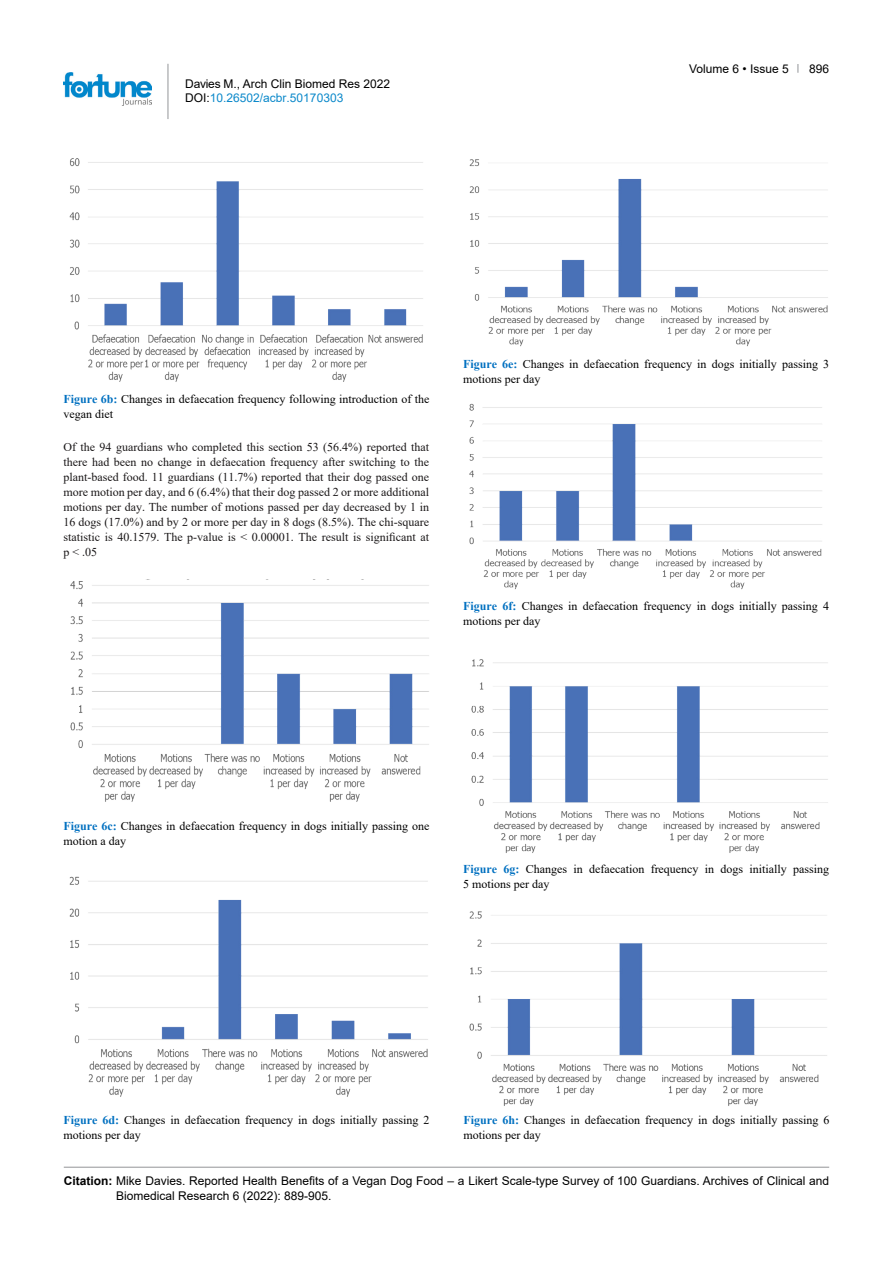
<style>
.page{position:relative;width:893px;height:1263px;background:#fff}
.page>*{position:absolute;margin:0;border:0;box-sizing:border-box;transform-origin:0 0}
.t1{font:12px/15px "Times New Roman";color:#000}
.t2{font:12px/15px "Times New Roman";color:#1a1718;text-align:justify}
.t3{font:12px/14.4px "Arial";color:#000}
.s1{color:#0a88ca}
.s2{font-weight:700;color:#0070c0}
.s3{font-weight:700}
</style>
<div class="page">
<hr style="left:168px;top:64px;width:1px;height:55px;background:#939598">
<img style="left:64px;top:72px;width:88px;height:33px">
<hr style="left:64px;top:1167px;width:765px;height:1px;background:#939598">
<img style="left:69px;top:158px;width:354px;height:224px">
<img style="left:469px;top:159px;width:359px;height:188px">
<div style="left:499px;top:152px;width:289px;height:9px;background:#fff"></div>
<img style="left:469px;top:403px;width:353px;height:187px">
<img style="left:471px;top:659px;width:357px;height:194px">
<div style="left:512px;top:648px;width:277px;height:13px;background:#fff"></div>
<img style="left:70px;top:581px;width:359px;height:221px">
<img style="left:69px;top:876px;width:359px;height:221px">
<div style="left:133px;top:873px;width:249px;height:6px;background:#fff"></div>
<img style="left:469px;top:911px;width:358px;height:195px">
<div style="left:497px;top:907px;width:296px;height:5px;background:#fff"></div>
<p class="t3" style="left:185px;top:76px;width:206px">Davies M., Arch Clin Biomed Res 2022<br>DOI:<span class="s1">10.26502/acbr.50170303</span></p>
<p class="t3" style="left:689px;top:61px;width:101px">Volume 6 • Issue 5</p>
<p class="t3" style="left:809px;top:61px;width:22px">896</p>
<p class="t1" style="left:63px;top:391px;width:368px"><span class="s2">Figure 6b:</span> Changes in defaecation frequency following introduction of the vegan diet</p>
<p class="t2" style="left:63px;top:439px;width:367px">Of the 94 guardians who completed this section 53 (56.4%) reported that there had been no change in defaecation frequency after switching to the plant-based food. 11 guardians (11.7%) reported that their dog passed one more motion per day, and 6 (6.4%) that their dog passed 2 or more additional motions per day. The number of motions passed per day decreased by 1 in 16 dogs (17.0%) and by 2 or more per day in 8 dogs (8.5%). The chi-square statistic is 40.1579. The p-value is &lt; 0.00001. The result is significant at p &lt; .05</p>
<p class="t1" style="left:463px;top:356px;width:368px"><span class="s2">Figure 6e:</span> Changes in defaecation frequency in dogs initially passing 3 motions per day</p>
<p class="t1" style="left:463px;top:599px;width:368px"><span class="s2">Figure 6f:</span> Changes in defaecation frequency in dogs initially passing 4 motions per day</p>
<p class="t1" style="left:63px;top:818px;width:368px"><span class="s2">Figure 6c:</span> Changes in defaecation frequency in dogs initially passing one motion a day</p>
<p class="t1" style="left:463px;top:861px;width:368px"><span class="s2">Figure 6g:</span> Changes in defaecation frequency in dogs initially passing<br>5 motions per day</p>
<p class="t1" style="left:63px;top:1112px;width:368px"><span class="s2">Figure 6d:</span> Changes in defaecation frequency in dogs initially passing 2 motions per day</p>
<p class="t1" style="left:463px;top:1112px;width:368px"><span class="s2">Figure 6h:</span> Changes in defaecation frequency in dogs initially passing 6 motions per day</p>
<p class="t3" style="left:116px;top:1173px;width:715px;line-height:15px;text-indent:-52px"><span class="s3">Citation:</span> Mike Davies. Reported Health Benefits of a Vegan Dog Food – a Likert Scale-type Survey of 100 Guardians. Archives of Clinical and<br>Biomedical Research 6 (2022): 889-905.</p>
</div>
